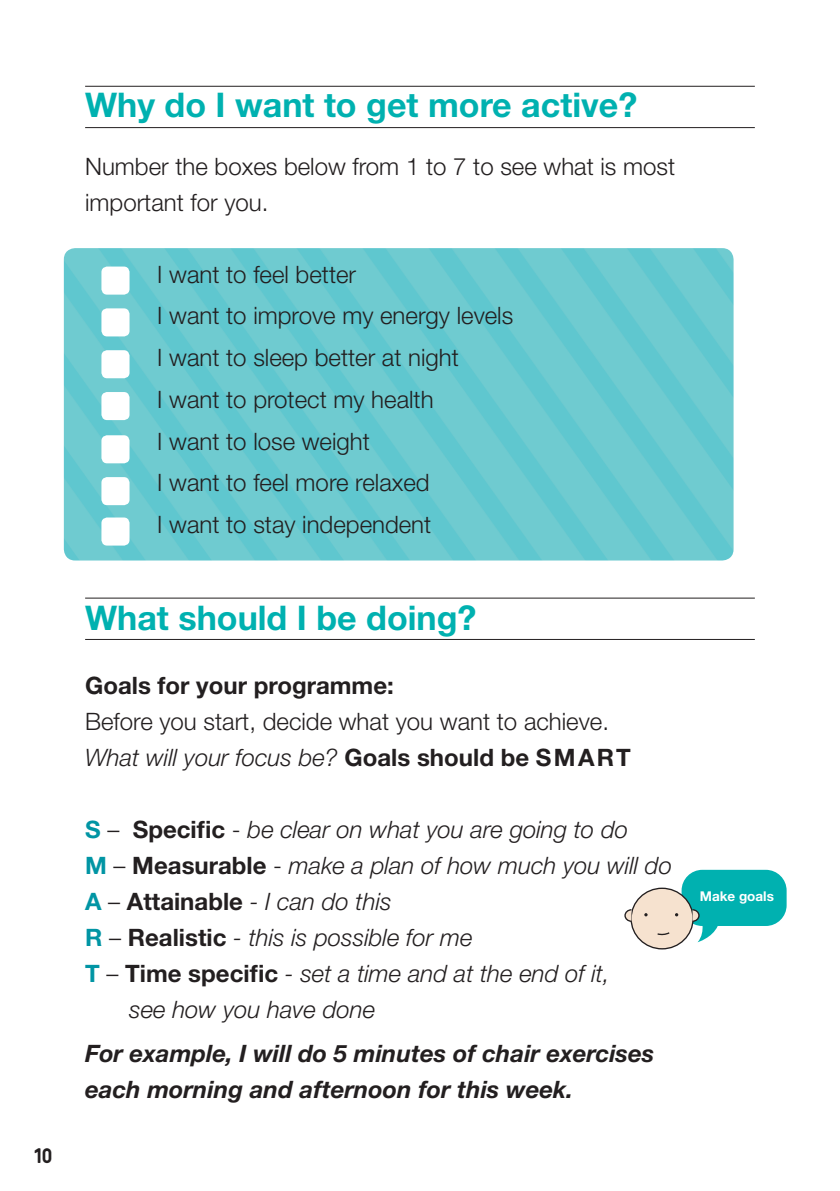
<style>
.page{position:relative;width:840px;height:1191px;background:#fff}
.page>*{position:absolute;margin:0;border:0;box-sizing:border-box;transform-origin:0 0}
.t1{font:700 34px "Helvetica Neue";color:#00b1b0}
.t2{font:300 24px/41.6px "Helvetica Neue";color:#231f20}
.t3{font:italic 300 24px "Helvetica Neue";color:#231f20}
.t4{font:italic 700 24px/36px "Helvetica Neue";color:#231f20}
.t5{font:700 24px "Helvetica Neue";color:#231f20}
.t6{font:20px "PTF NORDIC Rnd";color:#231f20}
.t7{font:700 13.4px "Helvetica Neue";color:#fff}
.s1{font-style:italic}
.s2{font-weight:700}
.s3{font-weight:700;font-style:normal;color:#0195a4}
.s4{font-style:normal}
.s5{font-weight:700;font-style:normal}
</style>
<div class="page">
<img style="left:64px;top:248px;width:669px;height:312px">
<div style="left:101px;top:266px;width:28px;height:29px;background:#fff;border-radius:6px"></div>
<div style="left:101px;top:308px;width:28px;height:28px;background:#fff;border-radius:6px"></div>
<div style="left:101px;top:350px;width:28px;height:28px;background:#fff;border-radius:6px"></div>
<div style="left:101px;top:392px;width:28px;height:28px;background:#fff;border-radius:6px"></div>
<div style="left:101px;top:435px;width:28px;height:28px;background:#fff;border-radius:6px"></div>
<div style="left:101px;top:477px;width:28px;height:28px;background:#fff;border-radius:6px"></div>
<div style="left:101px;top:517px;width:28px;height:28px;background:#fff;border-radius:6px"></div>
<div style="left:630px;top:888px;width:62px;height:60px;background:#f6e2cf;border-radius:50%"></div>
<svg style="left:624px;top:909px;width:8px;height:13px"></svg>
<svg style="left:655px;top:869px;width:131px;height:73px"></svg>
<hr style="left:85px;top:127px;width:669px;height:1px;background:#231f20">
<hr style="left:85px;top:86px;width:669px;height:1px;background:#231f20">
<hr style="left:85px;top:639px;width:669px;height:1px;background:#231f20">
<hr style="left:85px;top:598px;width:669px;height:1px;background:#231f20">
<p class="t6" style="left:34px;top:1147px;width:20px">10</p>
<h1 class="t1" style="left:85px;top:84px;width:553px">Why do I want to get more active?</h1>
<p class="t2" style="left:85px;top:148px;width:591px;line-height:36px">Number the boxes below from 1 to 7 to see what is most important for you.</p>
<p class="t2" style="left:157px;top:253px;width:357px">I want to feel better<br>I want to improve my energy levels<br>I want to sleep better at night<br>I want to protect my health<br>I want to lose weight<br>I want to feel more relaxed<br>I want to stay independent</p>
<h1 class="t1" style="left:85px;top:597px;width:392px">What should I be doing?</h1>
<p class="t5" style="left:85px;top:671px;width:310px">Goals for your programme:</p>
<p class="t2" style="left:85px;top:703px;width:547px;line-height:36px">Before you start, decide what you want to achieve.<br><span class="s1">What will your focus be?</span> <span class="s2">Goals should be SMART</span></p>
<p class="t3" style="left:85px;top:815px;width:544px"><span class="s3">S</span> <span class="s4">–</span> <span class="s5">Specific</span> <span class="s4">-</span> be clear on what you are going to do</p>
<p class="t3" style="left:85px;top:851px;width:588px"><span class="s3">M</span> <span class="s4">–</span> <span class="s5">Measurable</span> <span class="s4">-</span> make a plan of how much you will do</p>
<p class="t3" style="left:85px;top:887px;width:308px"><span class="s3">A</span> <span class="s4">–</span> <span class="s5">Attainable</span> - I can do this</p>
<p class="t3" style="left:85px;top:923px;width:388px"><span class="s3">R</span> <span class="s4">–</span> <span class="s5">Realistic</span> - this is possible for me</p>
<p class="t3" style="left:85px;top:959px;width:525px"><span class="s3">T</span> <span class="s4">–</span> <span class="s5">Time specific</span> - set a time and at the end of it,</p>
<p class="t3" style="left:129px;top:995px;width:247px">see how you have done</p>
<p class="t4" style="left:85px;top:1035px;width:570px">For example, I will do 5 minutes of chair exercises each morning and afternoon for this week.</p>
<p class="t7" style="left:699px;top:888px;width:76px">Make goals</p>
</div>
